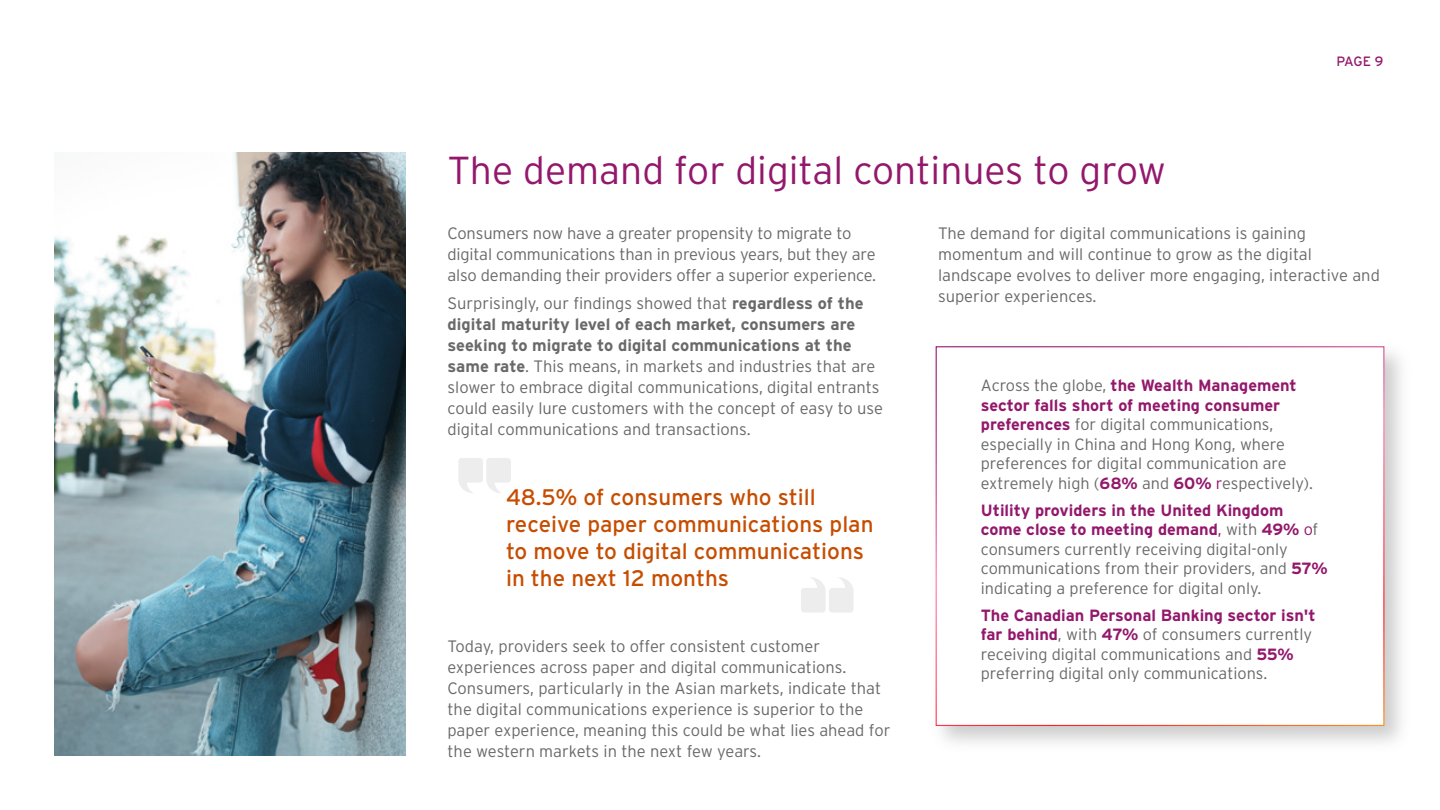
<style>
.page{position:relative;width:1440px;height:810px;background:#fff}
.page>*{position:absolute;margin:0;border:0;box-sizing:border-box;transform-origin:0 0}
.Heading{font:300 39px "Interstate";color:#93186c}
.Call_Out_1{font:22.5px/27px "Interstate";color:#c64d00}
.Body_Copy{font:300 16.5px/21px "Interstate";color:#696969}
.t1{font:300 16.35px/19.5px "Interstate";color:#696969}
.t2{font:13.5px "Interstate";color:#93186c}
.s1{font-weight:700}
.s2{font-weight:700;color:#93186c}
.s3{color:#93186c}
</style>
<div class="page">
<img style="left:54px;top:152px;width:351px;height:604px">
<svg style="left:935px;top:346px;width:450px;height:381px"></svg>
<svg style="left:458px;top:458px;width:53px;height:35px"></svg>
<svg style="left:801px;top:577px;width:52px;height:36px"></svg>
<p class="t2" style="left:1336px;top:54px;width:48px">PAGE 9</p>
<p class="Heading" style="left:448px;top:148px;width:720px">The demand for digital continues to grow</p>
<p class="Body_Copy" style="left:448px;top:223px;width:430px">Consumers now have a greater propensity to migrate to digital communications than in previous years, but they are also demanding their providers offer a superior experience.</p>
<p class="Body_Copy" style="left:448px;top:292px;width:437px">Surprisingly, our findings showed that <span class="s1">regardless of the digital maturity level of each market, consumers are seeking to migrate to digital communications at the same rate</span>. This means, in markets and industries that are slower to embrace digital communications, digital entrants could easily lure customers with the concept of easy to use digital communications and transactions.</p>
<p class="Body_Copy" style="left:938px;top:223px;width:443px">The demand for digital communications is gaining momentum and will continue to grow as the digital landscape evolves to deliver more engaging, interactive and superior experiences.</p>
<p class="t1" style="left:981px;top:375px;width:334px">Across the globe, <span class="s2">the Wealth Management sector falls short of meeting consumer preferences</span> for digital communications, especially in China and Hong Kong, where preferences for digital communication are extremely high (<span class="s2">68%</span> and <span class="s2">60%</span> <span class="s3">r</span>espectively).</p>
<p class="t1" style="left:981px;top:500px;width:348px"><span class="s2">Utility providers in the United Kingdom come close to meeting demand</span><span class="s3">,</span> with <span class="s2">49%</span> <span class="s3">o</span>f consumers currently receiving digital-only communications from their providers, and <span class="s2">57% </span>indicating a preference for digital only.</p>
<p class="t1" style="left:981px;top:605px;width:336px"><span class="s2">The Canadian Personal Banking sector isn't far behind</span>, with <span class="s2">47%</span> of consumers currently receiving digital communications and <span class="s2">55% </span>preferring digital only communications.</p>
<p class="Call_Out_1" style="left:506px;top:483px;width:369px">48.5% of consumers who still receive paper communications plan to move to digital communications in the next 12 months</p>
<p class="Body_Copy" style="left:448px;top:635px;width:444px">Today, providers seek to offer consistent customer experiences across paper and digital communications.<br>Consumers, particularly in the Asian markets, indicate that the digital communications experience is superior to the paper experience, meaning this could be what lies ahead for the western markets in the next few years.</p>
</div>
